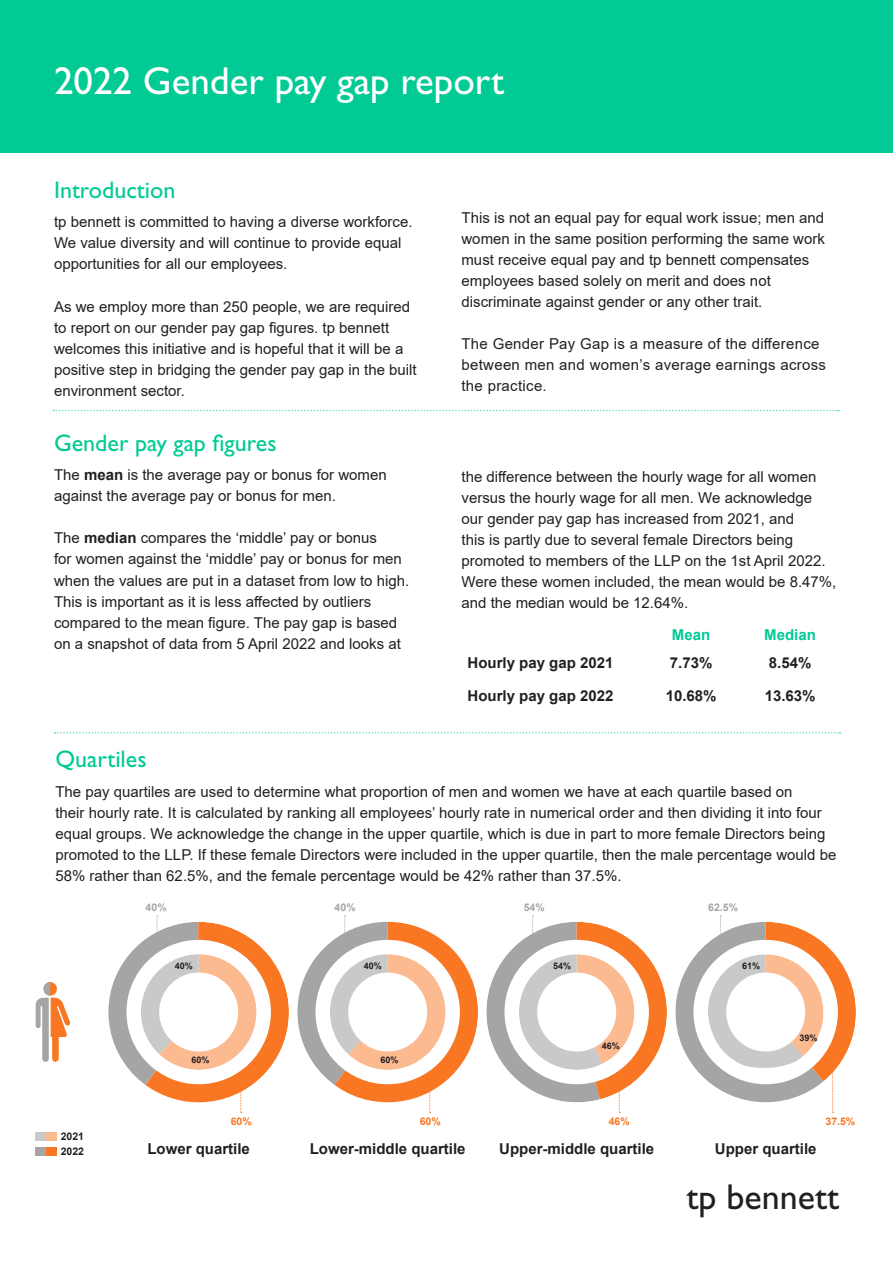
<style>
.page{position:relative;width:893px;height:1263px;background:#fff}
.page>*{position:absolute;margin:0;border:0;box-sizing:border-box;transform-origin:0 0}
.t1{font:39px "Gill Sans Std";color:#fff}
.t2{font:36px "Gill Sans Std";color:#231f20}
.Sub_Header{font:24px "Gill Sans Std";color:#01ca94}
.Body_Text{font:15px/21px "Arial";color:#231f20}
.Body_Head{font:700 15px "Arial";color:#231f20}
.Body_Text-2{font:15px/21px "Arial";letter-spacing:.02em;color:#231f20}
.Body_Head-2{font:700 15px "Arial";color:#01ca94}
.Body_Head-3{font:700 10.5px "Arial";color:#a5a5a5}
.Body_Head-4{font:700 10.5px "Arial";color:#f97623}
.Body_Head-5{font:700 10.5px "Arial";color:#231f20}
.Body_Head-6{font:700 9px "Arial";color:#231f20}
.s1{font-weight:700}
</style>
<div class="page">
<div style="left:0;top:0;width:893px;height:153px;background:#01ca94"></div>
<svg style="left:36px;top:982px;width:34px;height:80px"></svg>
<div style="left:47px;top:1133px;width:10px;height:8px;background:#fcba91"></div>
<div style="left:36px;top:1133px;width:10px;height:8px;background:#c9c9c9"></div>
<div style="left:47px;top:1147px;width:10px;height:8px;background:#f97623"></div>
<div style="left:36px;top:1147px;width:10px;height:8px;background:#a5a5a5"></div>
<svg style="left:108px;top:915px;width:181px;height:198px"></svg>
<svg style="left:297px;top:915px;width:181px;height:198px"></svg>
<svg style="left:486px;top:915px;width:181px;height:198px"></svg>
<svg style="left:675px;top:915px;width:181px;height:198px"></svg>
<svg style="left:53px;top:410px;width:786px;height:1px"></svg>
<svg style="left:55px;top:732px;width:785px;height:1px"></svg>
<p class="t1" style="left:54px;top:58px;width:452px">2022 Gender pay gap report</p>
<p class="Sub_Header" style="left:54px;top:176px;width:123px">Introduction</p>
<p class="Body_Text" style="left:54px;top:212px;width:360px">tp bennett is committed to having a diverse workforce.<br>We value diversity and will continue to provide equal opportunities for all our employees.</p>
<p class="Body_Text" style="left:54px;top:296px;width:364px">As we employ more than 250 people, we are required to report on our gender pay gap figures. tp bennett welcomes this initiative and is hopeful that it will be a positive step in bridging the gender pay gap in the built environment sector.</p>
<p class="Sub_Header" style="left:54px;top:429px;width:224px">Gender pay gap figures</p>
<p class="Body_Text" style="left:54px;top:464px;width:334px">The <span class="s1">mean</span> is the average pay or bonus for women against the average pay or bonus for men.</p>
<p class="Body_Text" style="left:54px;top:528px;width:357px">The <span class="s1">median</span> compares the ‘middle’ pay or bonus<br>for women against the ‘middle’ pay or bonus for men when the values are put in a dataset from low to high.<br>This is important as it is less affected by outliers compared to the mean figure. The pay gap is based on a snapshot of data from 5 April 2022 and looks at</p>
<p class="Body_Text" style="left:461px;top:207px;width:365px">This is not an equal pay for equal work issue; men and women in the same position performing the same work must receive equal pay and tp bennett compensates employees based solely on merit and does not discriminate against gender or any other trait.</p>
<p class="Body_Text-2" style="left:461px;top:334px;width:366px">The Gender Pay Gap is a measure of the difference between men and women’s average earnings across the practice.</p>
<p class="Body_Text" style="left:461px;top:466px;width:376px">the difference between the hourly wage for all women versus the hourly wage for all men. We acknowledge our gender pay gap has increased from 2021, and<br>this is partly due to several female Directors being promoted to members of the LLP on the 1st April 2022.<br>Were these women included, the mean would be 8.47%, and the median would be 12.64%.</p>
<p class="Body_Head-2" style="left:672px;top:624px;width:40px">Mean</p>
<p class="Body_Head-2" style="left:764px;top:624px;width:53px">Median</p>
<p class="Body_Head" style="left:468px;top:652px;width:147px">Hourly pay gap 2021</p>
<p class="Body_Head" style="left:670px;top:652px;width:44px">7.73%</p>
<p class="Body_Head" style="left:769px;top:652px;width:44px">8.54%</p>
<p class="Body_Head" style="left:468px;top:685px;width:147px">Hourly pay gap 2022</p>
<p class="Body_Head" style="left:666px;top:685px;width:52px">10.68%</p>
<p class="Body_Head" style="left:765px;top:685px;width:52px">13.63%</p>
<p class="Sub_Header" style="left:55px;top:745px;width:93px">Quartiles</p>
<p class="Body_Text" style="left:55px;top:781px;width:782px">The pay quartiles are used to determine what proportion of men and women we have at each quartile based on<br>their hourly rate. It is calculated by ranking all employees’ hourly rate in numerical order and then dividing it into four equal groups. We acknowledge the change in the upper quartile, which is due in part to more female Directors being promoted to the LLP. If these female Directors were included in the upper quartile, then the male percentage would be 58% rather than 62.5%, and the female percentage would be 42% rather than 37.5%.</p>
<p class="Body_Head-3" style="left:146px;top:899px;width:23px">40%</p>
<p class="Body_Head-3" style="left:335px;top:899px;width:23px">40%</p>
<p class="Body_Head-3" style="left:524px;top:899px;width:23px">54%</p>
<p class="Body_Head-3" style="left:708px;top:899px;width:31px">62.5%</p>
<p class="Body_Head-6" style="left:175px;top:959px;width:20px">40%</p>
<p class="Body_Head-6" style="left:364px;top:959px;width:20px">40%</p>
<p class="Body_Head-6" style="left:191px;top:1053px;width:20px">60%</p>
<p class="Body_Head-6" style="left:380px;top:1053px;width:20px">60%</p>
<p class="Body_Head-6" style="left:553px;top:959px;width:20px">54%</p>
<p class="Body_Head-6" style="left:602px;top:1039px;width:20px">46%</p>
<p class="Body_Head-6" style="left:742px;top:959px;width:20px">61%</p>
<p class="Body_Head-6" style="left:799px;top:1031px;width:20px">39%</p>
<p class="Body_Head-5" style="left:61px;top:1129px;width:25px">2021</p>
<p class="Body_Head-4" style="left:231px;top:1114px;width:23px">60%</p>
<p class="Body_Head-4" style="left:420px;top:1114px;width:23px">60%</p>
<p class="Body_Head-4" style="left:609px;top:1114px;width:23px">46%</p>
<p class="Body_Head-4" style="left:825px;top:1114px;width:31px">37.5%</p>
<p class="Body_Head-5" style="left:61px;top:1143px;width:25px">2022</p>
<p class="Body_Head" style="left:147px;top:1138px;width:104px">Lower quartile</p>
<p class="Body_Head" style="left:310px;top:1138px;width:157px">Lower-middle quartile</p>
<p class="Body_Head" style="left:499px;top:1138px;width:157px">Upper-middle quartile</p>
<p class="Body_Head" style="left:715px;top:1138px;width:103px">Upper quartile</p>
<p class="t2" style="left:686px;top:1176px;width:154px">tp bennett</p>
</div>
